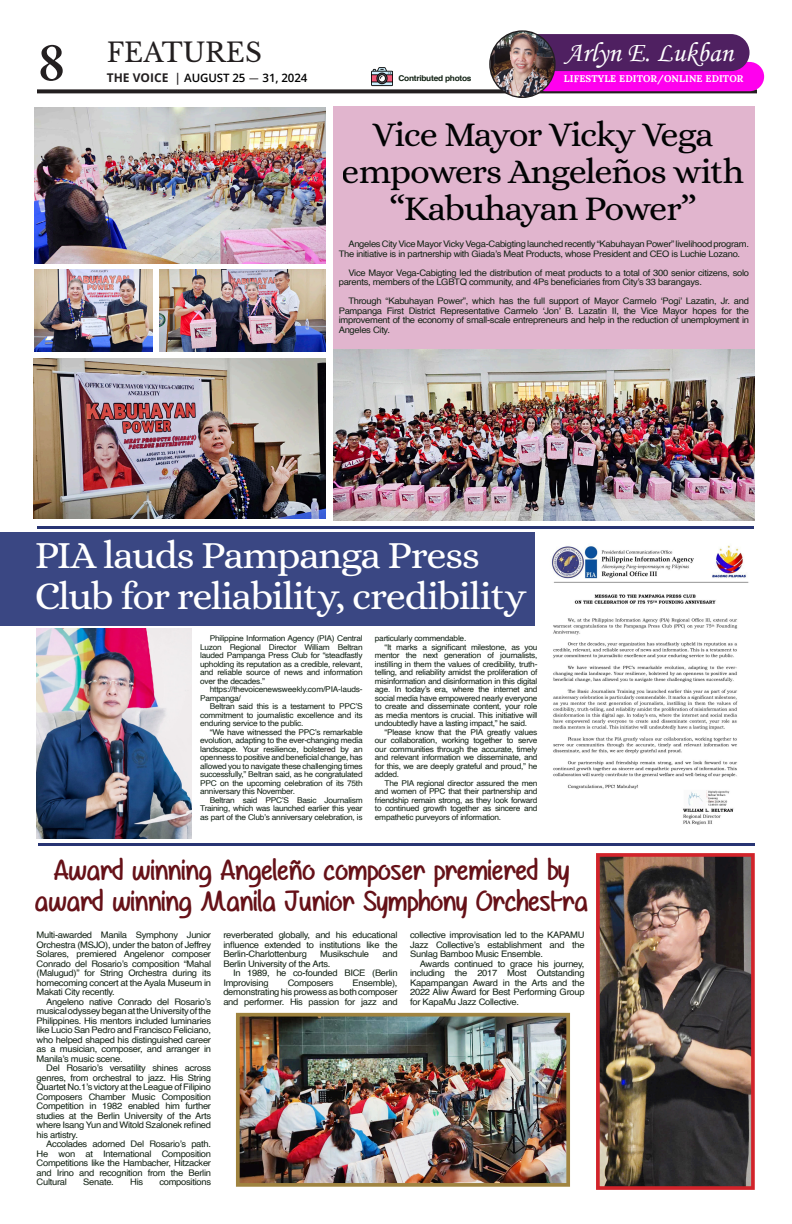
<style>
.page{position:relative;width:792px;height:1224px;background:#fff}
.page>*{position:absolute;margin:0;border:0;box-sizing:border-box;transform-origin:0 0}
.t1{font:56px "EB Garamond";color:#231f20}
.t2{font:38.7px/40.6px "Alice";letter-spacing:-.03em;color:#fff;scale:1.04 1}
.t3{font:34.9px/36.7px "Alice";letter-spacing:-.035em;color:#020304;text-align:center;scale:1.04 1}
.t4{font:29.2px/31px "Air Balloon";letter-spacing:-.03em;color:#661118;text-align:center;scale:1.17 1}
.t5{font:27.7px "Monotype Corsiva";color:#fff}
.t6{font:26.2px "Libre Baskerville";color:#231f20}
.t7{font:11.5px "Open Sans";letter-spacing:-.01em;color:#000}
.t8{font:700 9.7px "Sumana";letter-spacing:.01em;color:#fff}
.t9{font:9px/9.5px "Helvetica";letter-spacing:-.03em;color:#122214;text-align:justify;scale:1.04 1}
.t10{font:8px/8.5px "Helvetica";letter-spacing:-.03em;color:#122214;text-align:justify;scale:1.04 1}
.t11{font:700 8px "Helvetica";letter-spacing:-.03em;color:#122214;scale:1.04 1}
.s1{font-size:12px;color:#231f20}
.s2{font-family:"Helvetica";color:#231f20}
</style>
<div class="page">
<svg style="left:37px;top:89px;width:720px;height:4px;background:#393036"></svg>
<hr style="left:37px;top:526px;width:716px;height:3px;background:#283473">
<hr style="left:38px;top:843px;width:716px;height:3px;background:#283473">
<img style="left:241px;top:1018px;width:324px;height:164px">
<div style="left:236px;top:1013px;width:334px;height:174px;border:4px solid #a08440"></div>
<img style="left:601px;top:858px;width:149px;height:327px">
<div style="left:596px;top:853px;width:159px;height:337px;border:4px solid #d2232a"></div>
<img style="left:551px;top:545px;width:198px;height:280px">
<img style="left:37px;top:628px;width:154px;height:211px">
<div style="left:531px;top:62px;width:233px;height:29px;background:#f0e;border-radius:15px"></div>
<div style="left:516px;top:34px;width:234px;height:37px;background:#4f2061;border-radius:19px"></div>
<img style="left:490px;top:31px;width:65px;height:66px">
<div style="left:489px;top:30px;width:67px;height:68px;border:1px solid #231f20;border-radius:50%"></div>
<div style="left:0;top:532px;width:534px;height:93px;background:#3a4783"></div>
<img style="left:34px;top:107px;width:292px;height:156px">
<img style="left:34px;top:270px;width:119px;height:81px">
<img style="left:160px;top:270px;width:165px;height:81px">
<img style="left:34px;top:359px;width:292px;height:160px">
<img style="left:334px;top:349px;width:420px;height:172px">
<div style="left:334px;top:107px;width:421px;height:242px;background:#e1b5ce"></div>
<img style="left:372px;top:67px;width:21px;height:20px">
<h1 class="t1" style="left:37px;top:25px;width:29px">8</h1>
<h3 class="t6" style="left:107px;top:37px;width:157px">FEATURES</h3>
<p class="t7" style="left:107px;top:70px;width:202px"><span class="s1">THE VOICE |</span> AUGUST 25 <span class="s2">—</span> 31, 2024</p>
<p class="t11" style="left:398px;top:72px;width:72px">Contributed photos</p>
<h3 class="t5" style="left:565px;top:36px;width:170px">Arlyn E. Lukban</h3>
<p class="t8" style="left:564px;top:73px;width:181px">LIFESTYLE EDITOR/ONLINE EDITOR</p>
<h3 class="t3" style="left:342px;top:119px;width:388px">Vice Mayor Vicky Vega empowers Angeleños with “Kabuhayan Power”</h3>
<p class="t9" style="left:339px;top:239px;width:396px;text-indent:10px">Angeles City Vice Mayor Vicky Vega-Cabigting launched recently “Kabuhayan Power” livelihood program.<br>The initiative is in partnership with Giada’s Meat Products, whose President and CEO is Luchie Lozano.</p>
<p class="t9" style="left:339px;top:268px;width:396px;text-indent:10px">Vice Mayor Vega-Cabigting led the distribution of meat products to a total of 300 senior citizens, solo parents, members of the LGBTQ community, and 4Ps beneficiaries from City’s 33 barangays.</p>
<p class="t9" style="left:339px;top:296px;width:396px;text-indent:10px">Through “Kabuhayan Power”, which has the full support of Mayor Carmelo ‘Pogi’ Lazatin, Jr. and Pampanga First District Representative Carmelo ‘Jon’ B. Lazatin II, the Vice Mayor hopes for the improvement of the economy of small-scale entrepreneurs and help in the reduction of unemployment in Angeles City.</p>
<h2 class="t2" style="left:34px;top:537px;width:475px">PIA lauds Pampanga Press<br>Club for reliability, credibility</h2>
<p class="t10" style="left:200px;top:635px;width:158px;text-indent:10px">Philippine Information Agency (PIA) Central Luzon Regional Director William Beltran lauded Pampanga Press Club for “steadfastly upholding its reputation as a credible, relevant, and reliable source of news and information over the decades.”</p>
<p class="t10" style="left:200px;top:685px;width:158px;text-indent:10px">https://thevoicenewsweekly.com/PIA-lauds-<br>Pampanga/</p>
<p class="t10" style="left:200px;top:702px;width:158px;text-indent:10px">Beltran said this is a testament to PPC’S commitment to journalistic excellence and its enduring service to the public.</p>
<p class="t10" style="left:200px;top:728px;width:158px;text-indent:10px">“We have witnessed the PPC’s remarkable evolution, adapting to the ever-changing media landscape. Your resilience, bolstered by an openness to positive and beneficial change, has allowed you to navigate these challenging times successfully,” Beltran said, as he congratulated PPC on the upcoming celebration of its 75th anniversary this November.</p>
<p class="t10" style="left:200px;top:796px;width:158px;text-indent:10px">Beltran said PPC’S Basic Journalism Training, which was launched earlier this year as part of the Club’s anniversary celebration, is</p>
<p class="t10" style="left:375px;top:634px;width:89px">particularly commendable.</p>
<p class="t10" style="left:385px;top:643px;width:148px">“It marks a significant milestone, as you</p>
<p class="t10" style="left:375px;top:651px;width:158px">mentor the next generation of journalists,</p>
<p class="t10" style="left:375px;top:660px;width:158px">instilling in them the values of credibility, truth-</p>
<p class="t10" style="left:375px;top:668px;width:158px">telling, and reliability amidst the proliferation of</p>
<p class="t10" style="left:375px;top:677px;width:158px">misinformation and disinformation in this digital</p>
<p class="t10" style="left:375px;top:685px;width:158px">age. In today’s era, where the internet and</p>
<p class="t10" style="left:375px;top:694px;width:158px">social media have empowered nearly everyone</p>
<p class="t10" style="left:375px;top:702px;width:158px">to create and disseminate content, your role</p>
<p class="t10" style="left:375px;top:711px;width:158px">as media mentors is crucial. This initiative will</p>
<p class="t10" style="left:375px;top:719px;width:148px">undoubtedly have a lasting impact,” he said.</p>
<p class="t10" style="left:385px;top:728px;width:148px">“Please know that the PIA greatly values</p>
<p class="t10" style="left:375px;top:736px;width:158px">our collaboration, working together to serve</p>
<p class="t10" style="left:375px;top:745px;width:158px">our communities through the accurate, timely</p>
<p class="t10" style="left:375px;top:753px;width:158px">and relevant information we disseminate, and</p>
<p class="t10" style="left:375px;top:762px;width:158px">for this, we are deeply grateful and proud,” he</p>
<p class="t10" style="left:375px;top:770px;width:25px">added.</p>
<p class="t10" style="left:385px;top:779px;width:148px">The PIA regional director assured the men</p>
<p class="t10" style="left:375px;top:787px;width:158px">and women of PPC that their partnership and</p>
<p class="t10" style="left:375px;top:796px;width:158px">friendship remain strong, as they look forward</p>
<p class="t10" style="left:375px;top:804px;width:158px">to continued growth together as sincere and</p>
<p class="t10" style="left:375px;top:813px;width:123px">empathetic purveyors of information.</p>
<h3 class="t4" style="left:35px;top:855px;width:475px">Award winning Angeleño composer premiered by award winning Manila Junior Symphony Orchestra</h3>
<p class="t9" style="left:37px;top:931px;width:169px">Multi-awarded Manila Symphony Junior Orchestra (MSJO), under the baton of Jeffrey Solares, premiered Angelenor composer Conrado del Rosario’s composition “Mahal (Malugud)” for String Orchestra during its homecoming concert at the Ayala Museum in Makati City recently.</p>
<p class="t9" style="left:37px;top:997px;width:169px;text-indent:10px">Angeleno native Conrado del Rosario’s musical odyssey began at the University of the Philippines. His mentors included luminaries like Lucio San Pedro and Francisco Feliciano, who helped shaped his distinguished career as a musician, composer, and arranger in Manila’s music scene.</p>
<p class="t9" style="left:37px;top:1064px;width:169px;text-indent:10px">Del Rosario’s versatility shines across genres, from orchestral to jazz. His String Quartet No.1’s victory at the League of Filipino Composers Chamber Music Composition Competition in 1982 enabled him further studies at the Berlin University of the Arts where Isang Yun and Witold Szalonek refined his artistry.</p>
<p class="t9" style="left:37px;top:1140px;width:169px;text-indent:10px">Accolades adorned Del Rosario’s path.<br>He won at International Composition Competitions like the Hambacher, Hitzacker and Irino and recognition from the Berlin Cultural</p>
<p class="t9" style="left:83px;top:1178px;width:31px">Senate.</p>
<p class="t9" style="left:130px;top:1178px;width:14px">His</p>
<p class="t9" style="left:159px;top:1178px;width:51px">compositions</p>
<p class="t9" style="left:223px;top:931px;width:169px">reverberated globally, and his educational influence extended to institutions like the Berlin-Charlottenburg</p>
<p class="t9" style="left:320px;top:950px;width:48px">Musikschule</p>
<p class="t9" style="left:382px;top:950px;width:16px">and</p>
<p class="t9" style="left:223px;top:959px;width:105px">Berlin University of the Arts.</p>
<p class="t9" style="left:233px;top:969px;width:160px">In 1989, he co-founded BICE (Berlin</p>
<p class="t9" style="left:223px;top:978px;width:45px">Improvising</p>
<p class="t9" style="left:288px;top:978px;width:45px">Composers</p>
<p class="t9" style="left:223px;top:978px;width:169px;text-indent:129px">Ensemble), demonstrating his prowess as both composer and performer. His passion for jazz and</p>
<p class="t9" style="left:410px;top:931px;width:169px">collective improvisation led to the KAPAMU Jazz Collective’s establishment and the Sunlag Bamboo Music Ensemble.</p>
<p class="t9" style="left:410px;top:959px;width:169px;text-indent:10px">Awards continued to grace his journey, including the 2017 Most Outstanding Kapampangan Award in the Arts and the 2022 Aliw Award for Best Performing Group for KapaMu Jazz Collective.</p>
</div>
